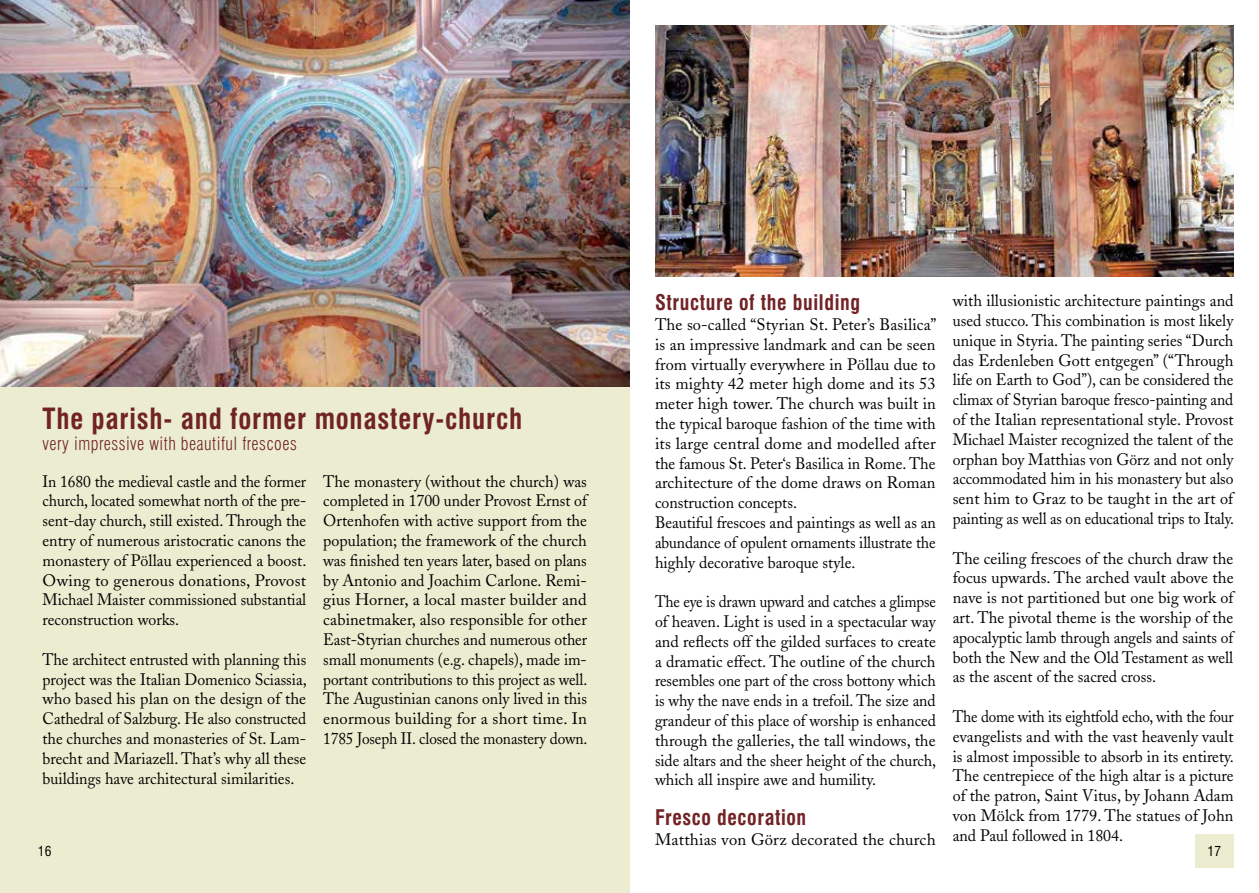
<style>
.page{position:relative;width:1259px;height:893px;background:#fff}
.page>*{position:absolute;margin:0;border:0;box-sizing:border-box;transform-origin:0 0}
.t1{font:700 condensed 28.5px "Swiss 721 BT";letter-spacing:.03em;color:#712326;scale:.95 1}
.t2{font:700 condensed 21px "Swiss 721 BT";letter-spacing:.03em;color:#712326;scale:.95 1}
.t3{font:300 condensed 18px "Swiss 721 BT";letter-spacing:.03em;color:#712326;scale:.95 1}
.t4{font:16.5px/19.8px "Adobe Caslon";color:#000;text-align:justify}
.t5{font:16.5px/19.8px "Adobe Caslon";color:#000;text-align:justify;scale:.92 1}
.t6{font:16.5px/19.8px "Adobe Caslon";color:#000;text-align:justify;scale:.94 1}
.t7{font:16.5px/19.8px "Adobe Caslon";color:#000;text-align:justify;scale:.95 1}
.t8{font:condensed 13.5px "Swiss 721 BT";color:#000}
</style>
<div class="page">
<div style="left:0;top:26px;width:629px;height:867px;background:#ecedd0"></div>
<img style="left:0;top:0;width:629px;height:387px">
<img style="left:655px;top:26px;width:578px;height:250px">
<div style="left:1195px;top:834px;width:38px;height:33px;background:#ecedd0"></div>
<p class="t2" style="left:655px;top:290px;width:217px">Structure of the building</p>
<p class="t4" style="left:655px;top:315px;width:283px;text-align:left">The so-called “Styrian St. Peter’s Basilica” is an impressive landmark and can be seen from virtually everywhere in Pöllau due to its mighty 42 meter high dome and its 53 meter high tower. The church was built in the typical baroque fashion of the time with its large central dome and modelled after the famous St. Peter‘s Basilica in Rome. The architecture of the dome draws on Roman construction concepts.<br>Beautiful frescoes and paintings as well as an abundance of opulent ornaments illustrate the highly decorative baroque style.</p>
<p class="t5" style="left:655px;top:592px;width:307px">The eye is drawn upward and catches a glimpse of heaven. Light is used in a spectacular way and reflects off the gilded surfaces to create a dramatic effect. The outline of the church resembles one part of the cross bottony which is why the nave ends in a trefoil. The size and grandeur of this place of worship is enhanced through the galleries, the tall windows, the side altars and the sheer height of the church, which all inspire awe and humility.</p>
<p class="t2" style="left:655px;top:805px;width:161px">Fresco decoration</p>
<p class="t4" style="left:655px;top:830px;width:282px">Matthias von Görz decorated the church</p>
<p class="t4" style="left:952px;top:291px;width:283px">with illusionistic architecture paintings and used stucco. This combination is most likely unique in Styria. The painting series “Durch das Erdenleben Gott entgegen” (“Through life on Earth to God”), can be considered the climax of Styrian baroque fresco-painting and of the Italian representational style. Provost Michael Maister recognized the talent of the orphan boy Matthias von Görz and not only accommodated him in his monastery but also sent him to Graz to be taught in the art of painting as well as on educational trips to Italy.</p>
<p class="t4" style="left:952px;top:548px;width:282px">The ceiling frescoes of the church draw the focus upwards. The arched vault above the nave is not partitioned but one big work of art. The pivotal theme is the worship of the apocalyptic lamb through angels and saints of both the New and the Old Testament as well as the ascent of the sacred cross.</p>
<p class="t5" style="left:952px;top:707px;width:307px">The dome with its eightfold echo, with the four evangelists and with the vast heavenly vault is almost impossible to absorb in its entirety.<br>The centrepiece of the high altar is a picture of the patron, Saint Vitus, by Johann Adam von Mölck from 1779. The statues of John and Paul followed in 1804.</p>
<h1 class="t1" style="left:43px;top:401px;width:506px">The parish- and former monastery-church</h1>
<p class="t3" style="left:43px;top:433px;width:269px">very impressive with beautiful frescoes</p>
<p class="t4" style="left:323px;top:471px;width:266px">The monastery (without the church) was completed in 1700 under Provost Ernst of Ortenhofen with active support from the population; the framework of the church was finished ten years later, based on plans by Antonio and Joachim Carlone. Remi&shy;gius Horner, a local master builder and cabinetmaker, also responsible for other East-Styrian churches and numerous other small monuments (e.g. chapels), made im&shy;portant contributions to this project as well.<br>The Augustinian canons only lived in this enormous building for a short time. In 1785 Joseph II. closed the monastery down.</p>
<p class="t6" style="left:43px;top:471px;width:282px">In 1680 the medieval castle and the former church, located somewhat north of the pre&shy;sent-day church, still existed. Through the entry of numerous aristocratic canons the monastery of Pöllau experienced a boost.<br>Owing to generous donations, Provost Michael Maister commissioned substantial reconstruction works.</p>
<p class="t7" style="left:43px;top:650px;width:280px">The architect entrusted with planning this project was the Italian Domenico Sciassia, who based his plan on the design of the Cathedral of Salzburg. He also constructed the churches and monasteries of St. Lam&shy;brecht and Mariazell. That’s why all these buildings have architectural similarities.</p>
<p class="t8" style="left:38px;top:843px;width:15px">16</p>
<p class="t8" style="left:1207px;top:843px;width:15px">17</p>
</div>
